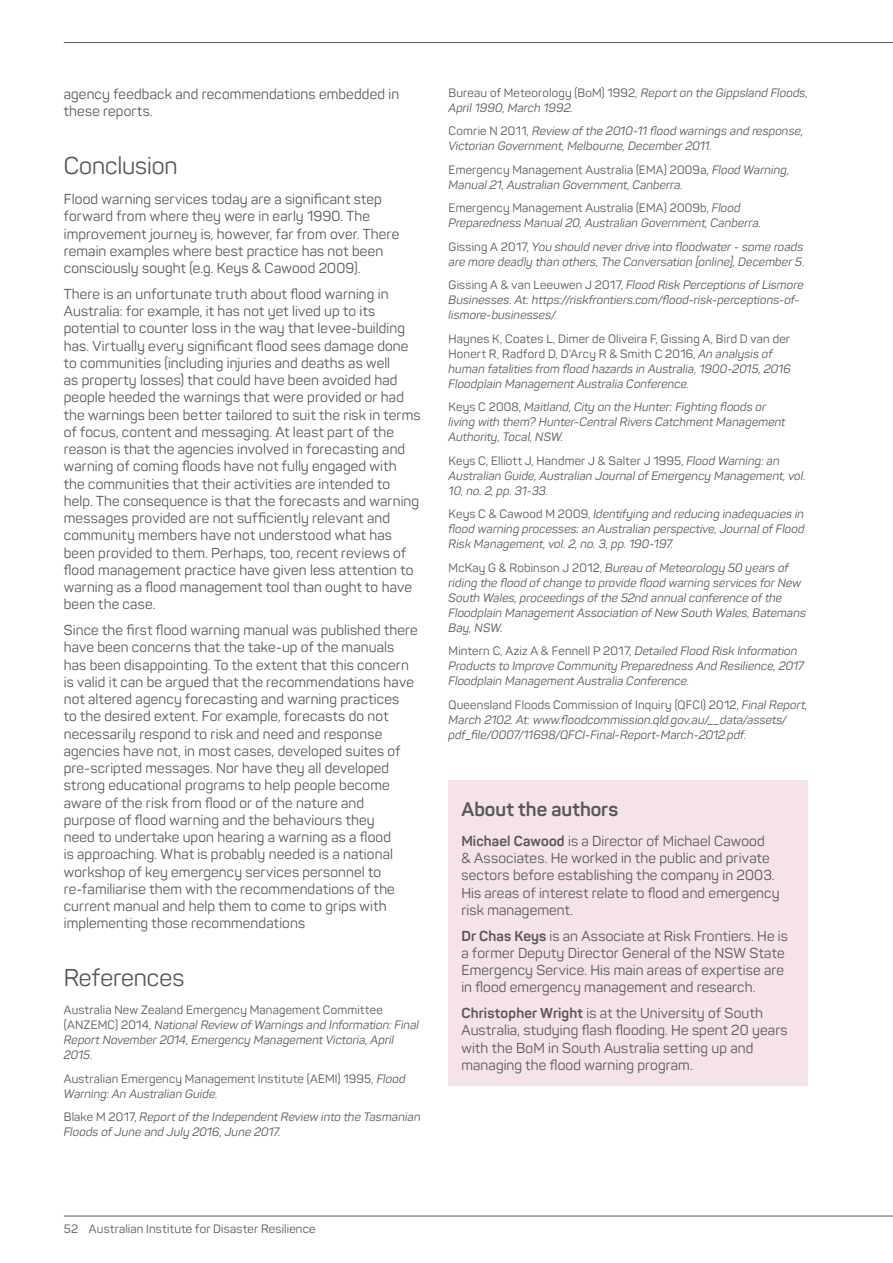
<style>
.page{position:relative;width:893px;height:1263px;background:#fff}
.page>*{position:absolute;margin:0;border:0;box-sizing:border-box;transform-origin:0 0}
.Heading_2{font:24px "Panton";letter-spacing:-.005em;color:#57585a}
.About_the_author_hea{font:700 19.5px "Panton";color:#57585a}
.In_particular__the_A{font:14.25px/17.2px "Panton";letter-spacing:.01em;color:#57585a}
.About_the_author_bod{font:14.25px/17.2px "Panton";letter-spacing:.01em;color:#57585a}
.References{font:italic 12px/15px "Panton";letter-spacing:.01em;color:#57585a}
.References-2{font:12px/15px "Panton";letter-spacing:.02em;color:#57585a}
.s1{font-style:normal}
.s2{font-style:italic}
.s3{font-weight:700}
</style>
<div class="page">
<hr style="left:64px;top:42px;width:829px;height:1px;background:#57585a">
<hr style="left:64px;top:1216px;width:829px;height:1px;background:#57585a">
<div style="left:449px;top:780px;width:359px;height:53px;background:#f6e3e7"></div>
<div style="left:449px;top:815px;width:359px;height:116px;background:#f6e3e7"></div>
<div style="left:449px;top:910px;width:359px;height:98px;background:#f6e3e7"></div>
<div style="left:449px;top:987px;width:359px;height:99px;background:#f6e3e7"></div>
<p class="In_particular__the_A" style="left:64px;top:85px;width:337px">agency feedback and recommendations embedded in these reports.</p>
<p class="Heading_2" style="left:64px;top:151px;width:115px">Conclusion</p>
<p class="In_particular__the_A" style="left:64px;top:190px;width:337px">Flood warning services today are a significant step forward from where they were in early 1990. The improvement journey is, however, far from over. There remain examples where best practice has not been consciously sought (e.g. Keys &amp; Cawood 2009).</p>
<p class="In_particular__the_A" style="left:64px;top:285px;width:358px">There is an unfortunate truth about flood warning in Australia: for example, it has not yet lived up to its potential to counter loss in the way that levee-building has. Virtually every significant flood sees damage done to communities (including injuries and deaths as well<br>as property losses) that could have been avoided had people heeded the warnings that were provided or had the warnings been better tailored to suit the risk in terms of focus, content and messaging. At least part of the reason is that the agencies involved in forecasting and warning of coming floods have not fully engaged with the communities that their activities are intended to help. The consequence is that the forecasts and warning messages provided are not sufficiently relevant and community members have not understood what has been provided to them. Perhaps, too, recent reviews of flood management practice have given less attention to warning as a flood management tool than ought to have been the case.</p>
<p class="In_particular__the_A" style="left:64px;top:621px;width:355px">Since the first flood warning manual was published there have been concerns that the take-up of the manuals has been disappointing. To the extent that this concern is valid it can be argued that the recommendations have not altered agency forecasting and warning practices<br>to the desired extent. For example, forecasts do not necessarily respond to risk and need and response agencies have not, in most cases, developed suites of pre-scripted messages. Nor have they all developed strong educational programs to help people become aware of the risk from flood or of the nature and purpose of flood warning and the behaviours they<br>need to undertake upon hearing a warning as a flood<br>is approaching. What is probably needed is a national workshop of key emergency services personnel to re-familiarise them with the recommendations of the current manual and help them to come to grips with implementing those recommendations</p>
<p class="Heading_2" style="left:64px;top:963px;width:122px">References</p>
<p class="References" style="left:64px;top:1002px;width:357px"><span class="s1">Australia New Zealand Emergency Management Committee (ANZEMC) 2014</span>, National Review of Warnings and Information: Final Report November 2014, Emergency Management Victoria, April 2015.</p>
<p class="References-2" style="left:64px;top:1071px;width:343px">Australian Emergency Management Institute (AEMI) 1995<span class="s2">, Flood<br>Warning: An Australian Guide.</span></p>
<p class="References" style="left:64px;top:1109px;width:358px"><span class="s1">Blake M 2017,</span> Report of the Independent Review into the Tasmanian<br>Floods of June and July 2016, June 2017.</p>
<p class="References" style="left:449px;top:85px;width:361px"><span class="s1">Bureau of Meteorology (BoM) 1992</span>, Report on the Gippsland Floods,<br>April 1990, March 1992.</p>
<p class="References" style="left:449px;top:123px;width:356px"><span class="s1">Comrie N 2011</span>, Review of the 2010-11 flood warnings and response,<br>Victorian Government, Melbourne, December 2011.</p>
<p class="References" style="left:449px;top:162px;width:342px"><span class="s1">Emergency Management Australia (EMA) 2009a</span>, Flood Warning,<br>Manual 21, Australian Government, Canberra.</p>
<p class="References" style="left:449px;top:200px;width:314px"><span class="s1">Emergency Management Australia (EMA) 2009b,</span> Flood<br>Preparedness Manual 20, Australian Government, Canberra.</p>
<p class="References" style="left:449px;top:239px;width:358px"><span class="s1">Gissing A 2017,</span> You should never drive into floodwater - some roads are more deadly than others, The Conversation [online], December 5.</p>
<p class="References" style="left:449px;top:277px;width:357px"><span class="s1">Gissing A &amp; van Leeuwen J 2017,</span> Flood Risk Perceptions of Lismore<br>Businesses. At: https://riskfrontiers.com/flood-risk-perceptions-of&shy;lismore-businesses/.</p>
<p class="References" style="left:449px;top:331px;width:344px"><span class="s1">Haynes K, Coates L, Dimer de Oliveira F, Gissing A, Bird D van der Honert R, Radford D, D’Arcy R &amp; Smith C 2016,</span> An analysis of human fatalities from flood hazards in Australia, 1900-2015, 2016<br>Floodplain Management Australia Conference.</p>
<p class="References" style="left:449px;top:399px;width:338px"><span class="s1">Keys C 2008,</span> Maitland, City on the Hunter: Fighting floods or living with them? Hunter-Central Rivers Catchment Management<br>Authority, Tocal, NSW.</p>
<p class="References" style="left:449px;top:453px;width:358px"><span class="s1">Keys C, Elliott J, Handmer J &amp; Salter J 1995,</span> Flood Warning: an<br>Australian Guide, Australian Journal of Emergency Management, vol.<br>10, no. 2, pp. 31-33.</p>
<p class="References" style="left:449px;top:506px;width:358px;text-align:justify"><span class="s1">Keys C &amp; Cawood M 2009,</span> Identifying and reducing inadequacies in flood warning processes: an Australian perspective, Journal of Flood Risk Management, vol. 2, no. 3, pp. 190-197.</p>
<p class="References" style="left:449px;top:560px;width:359px"><span class="s1">McKay G &amp; Robinson J 2012,</span> Bureau of Meteorology 50 years of riding the flood of change to provide flood warning services for New South Wales, proceedings of the 52nd annual conference of the Floodplain Management Association of New South Wales, Batemans Bay, NSW.</p>
<p class="References" style="left:449px;top:643px;width:357px"><span class="s1">Mintern C, Aziz A &amp; Fennell P 2017</span>, Detailed Flood Risk Information<br>Products to Improve Community Preparedness And Resilience, 2017<br>Floodplain Management Australia Conference.</p>
<p class="References" style="left:449px;top:697px;width:360px"><span class="s1">Queensland Floods Commission of Inquiry (QFCI) 2012,</span> Final Report,<br>March 2102. At: www.floodcommission.qld.gov.au/__data/assets/ pdf_file/0007/11698/QFCI-Final-Report-March-2012.pdf.</p>
<p class="About_the_author_hea" style="left:461px;top:797px;width:158px">About the authors</p>
<p class="About_the_author_bod" style="left:461px;top:832px;width:320px"><span class="s3">Michael Cawood</span> is a Director of Michael Cawood<br>&amp; Associates. He worked in the public and private sectors before establishing the company in 2003.<br>His areas of interest relate to flood and emergency risk management.</p>
<p class="About_the_author_bod" style="left:461px;top:927px;width:328px"><span class="s3">Dr Chas Keys</span> is an Associate at Risk Frontiers. He is a former Deputy Director General of the NSW State Emergency Service. His main areas of expertise are in flood emergency management and research.</p>
<p class="About_the_author_bod" style="left:461px;top:1004px;width:328px"><span class="s3">Christopher Wright</span> is at the University of South Australia, studying flash flooding. He spent 20 years with the BoM in South Australia setting up and managing the flood warning program.</p>
<p class="References-2" style="left:64px;top:1221px;width:253px">52 Australian Institute for Disaster Resilience</p>
</div>
